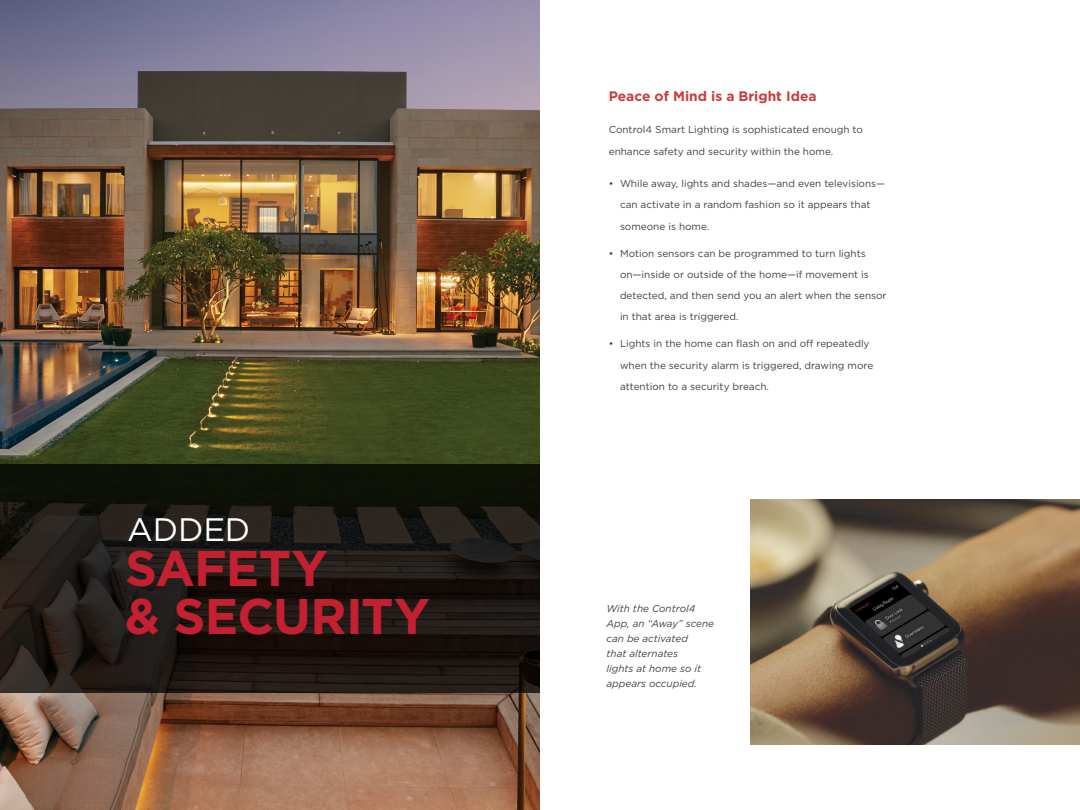
<style>
.page{position:relative;width:1080px;height:810px;background:#fff}
.page>*{position:absolute;margin:0;border:0;box-sizing:border-box;transform-origin:0 0}
.t1{font:700 50px/47.5px "Gotham";letter-spacing:-.015em;color:#c32032}
.t2{font:32.5px "Gotham";letter-spacing:-.005em;color:#fff}
.t3{font:700 13.75px "Gotham";color:#c83d3e}
.t4{font:10px/21.2px "Gotham";color:#414042}
.t5{font:italic 10px/15px "Gotham";color:#414042}
</style>
<div class="page">
<img style="left:0;top:0;width:540px;height:810px">
<svg style="left:0;top:464px;width:540px;height:228px;background:#1c1813"></svg>
<img style="left:751px;top:499px;width:329px;height:246px">
<h2 class="t2" style="left:127px;top:508px;width:125px">ADDED</h2>
<h1 class="t1" style="left:125px;top:545px;width:306px">SAFETY<br>&amp; SECURITY</h1>
<h3 class="t3" style="left:609px;top:87px;width:209px">Peace of Mind is a Bright Idea</h3>
<p class="t4" style="left:609px;top:119px;width:256px">Control4 Smart Lighting is sophisticated enough to enhance safety and security within the home.</p>
<p class="t4" style="left:620px;top:173px;width:267px;text-indent:-11px">• While away, lights and shades—and even televisions— can activate in a random fashion so it appears that someone is home.</p>
<p class="t4" style="left:620px;top:242px;width:268px;text-indent:-11px">• Motion sensors can be programmed to turn lights on—inside or outside of the home—if movement is detected, and then send you an alert when the sensor in that area is triggered.</p>
<p class="t4" style="left:620px;top:333px;width:255px;text-indent:-11px">• Lights in the home can flash on and off repeatedly when the security alarm is triggered, drawing more attention to a security breach.</p>
<p class="t5" style="left:607px;top:601px;width:109px">With the Control4<br>App, an “Away” scene can be activated<br>that alternates<br>lights at home so it appears occupied.</p>
</div>
